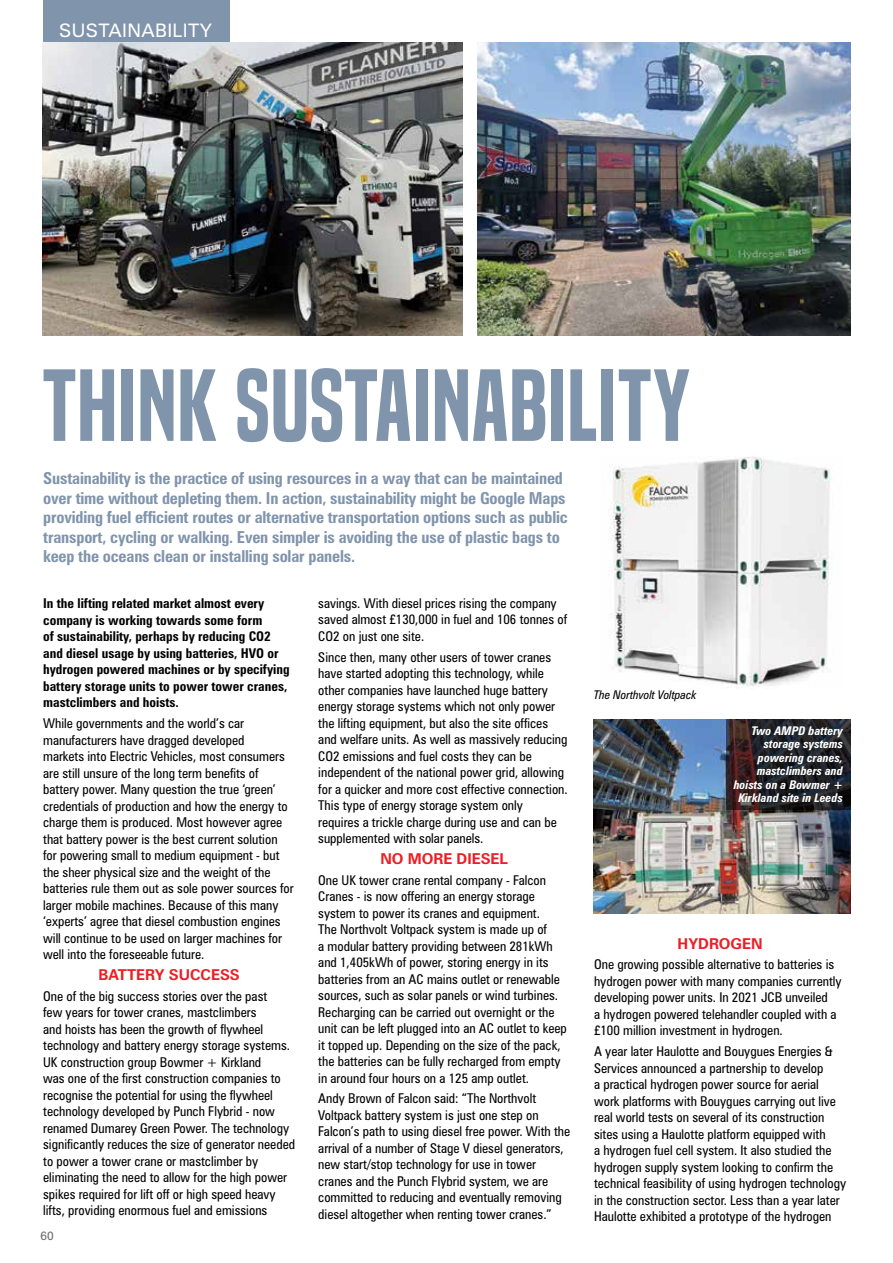
<style>
.page{position:relative;width:893px;height:1263px;background:#fff}
.page>*{position:absolute;margin:0;border:0;box-sizing:border-box;transform-origin:0 0}
.t1{font:94.5px "Built Titling Sb";letter-spacing:.01em;color:#8094ac}
.t2{font:18.6px "Zurich BT";letter-spacing:.02em;color:#fff}
.t3{font:700 condensed 16.5px/19.5px "Zurich BT";letter-spacing:-.01em;color:#8094ac}
.t4{font:700 15px "Zurich BT";color:#ed1d24}
.t5{font:condensed 13.5px/16.5px "Zurich BT";color:#000}
.t6{font:700 condensed 13.5px/16.5px "Zurich BT";color:#000}
.t7{font:italic 700 condensed 12px/13.5px "Zurich BT";color:#fff;text-align:right}
.t8{font:italic condensed 12px "Zurich BT";color:#000}
.t9{font:12px "Zurich BT";color:#6d6e71}
</style>
<div class="page">
<div style="left:43px;top:0;width:187px;height:43px;background:#8094ac"></div>
<img style="left:42px;top:43px;width:421px;height:293px">
<img style="left:478px;top:43px;width:372px;height:292px">
<img style="left:593px;top:720px;width:257px;height:194px">
<img style="left:609px;top:456px;width:223px;height:232px">
<svg style="left:725px;top:720px;width:125px;height:90px;background:#272327"></svg>
<h2 class="t2" style="left:59px;top:19px;width:142px">SUSTAINABILITY</h2>
<h1 class="t1" style="left:42px;top:350px;width:649px">THINK SUSTAINABILITY</h1>
<p class="t3" style="left:43px;top:468px;width:526px">Sustainability is the practice of using resources in a way that can be maintained over time without depleting them. In action, sustainability might be Google Maps providing fuel efficient routes or alternative transportation options such as public transport, cycling or walking. Even simpler is avoiding the use of plastic bags to keep the oceans clean or installing solar panels.</p>
<p class="t6" style="left:43px;top:595px;width:248px">In the lifting related market almost every company is working towards some form<br>of sustainability, perhaps by reducing CO2 and diesel usage by using batteries, HVO or hydrogen powered machines or by specifying battery storage units to power tower cranes, mastclimbers and hoists.</p>
<p class="t5" style="left:43px;top:715px;width:252px">While governments and the world’s car manufacturers have dragged developed<br>markets into Electric Vehicles, most consumers are still unsure of the long term benefits of battery power. Many question the true ‘green’ credentials of production and how the energy to charge them is produced. Most however agree that battery power is the best current solution for powering small to medium equipment - but the sheer physical size and the weight of the batteries rule them out as sole power sources for larger mobile machines. Because of this many ‘experts’ agree that diesel combustion engines will continue to be used on larger machines for well into the foreseeable future.</p>
<p class="t4" style="left:98px;top:965px;width:143px">BATTERY SUCCESS</p>
<p class="t5" style="left:43px;top:987px;width:253px">One of the big success stories over the past<br>few years for tower cranes, mastclimbers<br>and hoists has been the growth of flywheel technology and battery energy storage systems.<br>UK construction group Bowmer + Kirkland<br>was one of the first construction companies to recognise the potential for using the flywheel technology developed by Punch Flybrid - now renamed Dumarey Green Power. The technology significantly reduces the size of generator needed to power a tower crane or mastclimber by eliminating the need to allow for the high power spikes required for lift off or high speed heavy lifts, providing enormous fuel and emissions</p>
<p class="t9" style="left:40px;top:1229px;width:15px">60</p>
<p class="t5" style="left:318px;top:595px;width:250px">savings. With diesel prices rising the company saved almost £130,000 in fuel and 106 tonnes of<br>CO2 on just one site.</p>
<p class="t5" style="left:318px;top:648px;width:251px">Since then, many other users of tower cranes have started adopting this technology, while other companies have launched huge battery energy storage systems which not only power the lifting equipment, but also the site offices and welfare units. As well as massively reducing CO2 emissions and fuel costs they can be independent of the national power grid, allowing for a quicker and more cost effective connection.<br>This type of energy storage system only<br>requires a trickle charge during use and can be supplemented with solar panels.</p>
<p class="t4" style="left:380px;top:849px;width:129px">NO MORE DIESEL</p>
<p class="t5" style="left:318px;top:871px;width:250px">One UK tower crane rental company - Falcon Cranes - is now offering an energy storage system to power its cranes and equipment.<br>The Northvolt Voltpack system is made up of<br>a modular battery providing between 281kWh and 1,405kWh of power, storing energy in its batteries from an AC mains outlet or renewable sources, such as solar panels or wind turbines.<br>Recharging can be carried out overnight or the unit can be left plugged into an AC outlet to keep it topped up. Depending on the size of the pack, the batteries can be fully recharged from empty in around four hours on a 125 amp outlet.</p>
<p class="t5" style="left:318px;top:1090px;width:253px">Andy Brown of Falcon said: “The Northvolt Voltpack battery system is just one step on Falcon’s path to using diesel free power. With the arrival of a number of Stage V diesel generators, new start/stop technology for use in tower cranes and the Punch Flybrid system, we are committed to reducing and eventually removing diesel altogether when renting tower cranes.”</p>
<p class="t8" style="left:594px;top:687px;width:104px">The Northvolt Voltpack</p>
<p class="t7" style="left:734px;top:723px;width:111px">Two AMPD battery storage systems powering cranes, mastclimbers and hoists on a Bowmer +<br>Kirkland site in Leeds</p>
<p class="t4" style="left:678px;top:934px;width:87px">HYDROGEN</p>
<p class="t5" style="left:594px;top:956px;width:249px">One growing possible alternative to batteries is hydrogen power with many companies currently developing power units. In 2021 JCB unveiled<br>a hydrogen powered telehandler coupled with a £100 million investment in hydrogen.</p>
<p class="t5" style="left:594px;top:1043px;width:254px">A year later Haulotte and Bouygues Energies &amp; Services announced a partnership to develop<br>a practical hydrogen power source for aerial work platforms with Bouygues carrying out live real world tests on several of its construction sites using a Haulotte platform equipped with<br>a hydrogen fuel cell system. It also studied the hydrogen supply system looking to confirm the technical feasibility of using hydrogen technology in the construction sector. Less than a year later Haulotte exhibited a prototype of the hydrogen</p>
</div>
